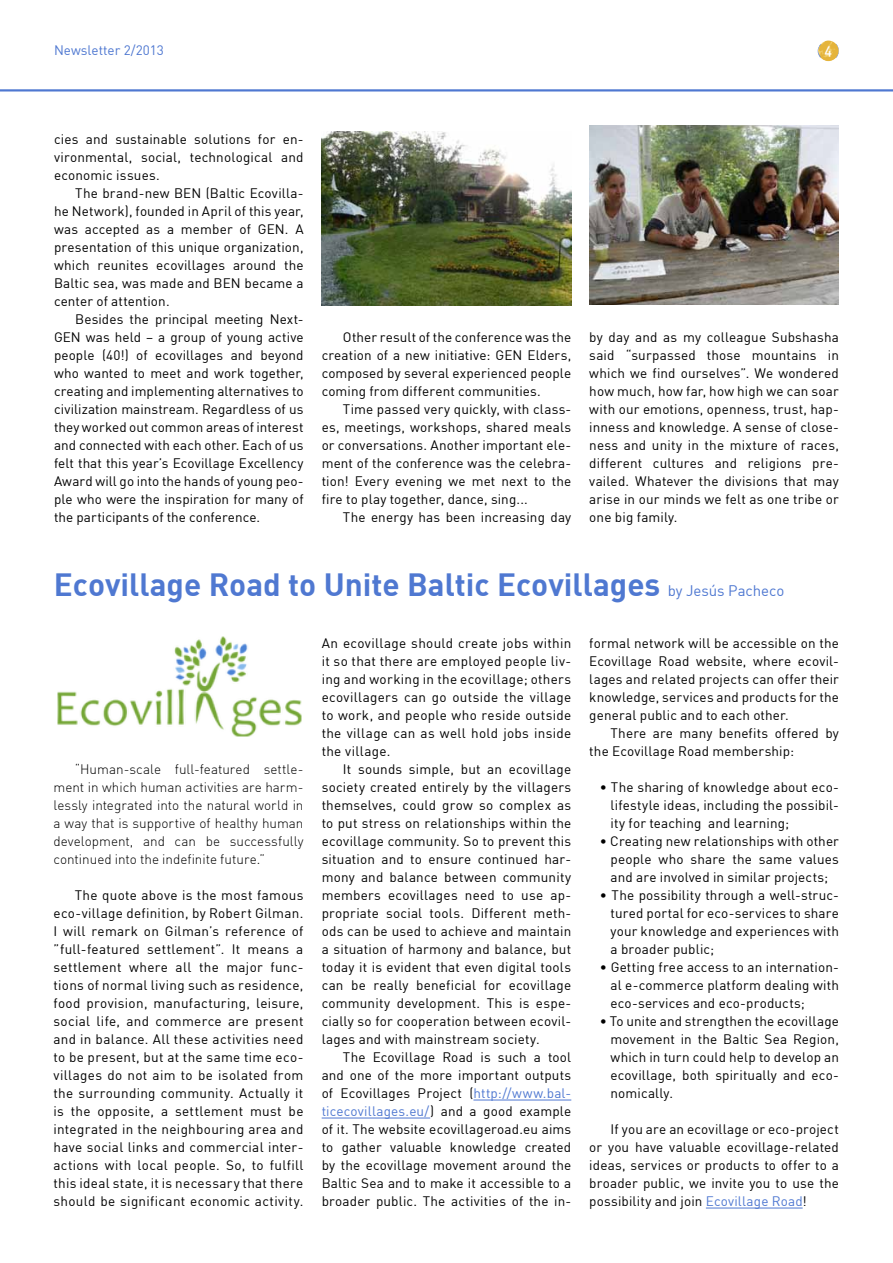
<style>
.page{position:relative;width:893px;height:1263px;background:#fff}
.page>*{position:absolute;margin:0;border:0;box-sizing:border-box;transform-origin:0 0}
.t1{font:31.5px "DIN Bold";color:#4f78d1}
.t2{font:13.5px/18px "DIN";letter-spacing:.01em;color:#000;text-align:justify}
.t3{font:13.5px/18px "DIN Light Alternate";color:#000;text-align:justify}
.t4{font:13.5px "DIN";color:#4f78d1}
.t5{font:13.5px "DIN Medium Alternate";color:#fff}
.s1{font-family:"DIN";font-size:15px}
.s2{color:#4f78d1}
</style>
<div class="page">
<img style="left:818px;top:41px;width:21px;height:20px;border-radius:10px">
<hr style="left:0;top:90px;width:893px;height:2px;background:#4f78d1">
<hr style="left:0;top:89px;width:893px;height:2px;background:#4f78d1">
<hr style="left:473px;top:1100px;width:98px;height:1px;background:#4f78d1">
<hr style="left:322px;top:1118px;width:108px;height:1px;background:#4f78d1">
<hr style="left:706px;top:1208px;width:97px;height:1px;background:#4f78d1">
<img style="left:589px;top:125px;width:250px;height:179px">
<img style="left:321px;top:132px;width:250px;height:173px">
<img style="left:57px;top:636px;width:245px;height:101px">
<p class="t4" style="left:54px;top:42px;width:111px">Newsletter 2/2013</p>
<p class="t5" style="left:824px;top:41px;width:9px">4</p>
<p class="t2" style="left:54px;top:130px;width:251px">cies and sustainable solutions for en&shy;vironmental, social, technological and economic issues.</p>
<p class="t2" style="left:54px;top:184px;width:251px;text-indent:21px">The brand-new BEN (Baltic Ecovilla&shy;he Network), founded in April of this year, was accepted as a member of GEN. A presentation of this unique organization, which reunites ecovillages around the Baltic sea, was made and BEN became a center of attention.</p>
<p class="t2" style="left:54px;top:310px;width:251px;text-indent:21px">Besides the principal meeting Next-GEN was held – a group of young active people (40!) of ecovillages and beyond who wanted to meet and work together, creating and implementing alternatives to civilization mainstream. Regardless of us they worked out common areas of interest and connected with each other. Each of us felt that this year’s Ecovillage Excellency Award will go into the hands of young peo&shy;ple who were the inspiration for many of the participants of the conference.</p>
<p class="t2" style="left:322px;top:328px;width:251px;text-indent:21px">Other result of the conference was the creation of a new initiative: GEN Elders, composed by several experienced people coming from different communities.</p>
<p class="t2" style="left:322px;top:400px;width:251px;text-indent:21px">Time passed very quickly, with class&shy;es, meetings, workshops, shared meals or conversations. Another important ele&shy;ment of the conference was the celebra&shy;tion! Every evening we met next to the fire to play together, dance, sing...</p>
<p class="t2" style="left:343px;top:508px;width:230px">The energy has been increasing day</p>
<p class="t2" style="left:589px;top:328px;width:251px">by day and as my colleague Subshasha said “surpassed those mountains in which we find ourselves”. We wondered how much, how far, how high we can soar with our emotions, openness, trust, hap&shy;inness and knowledge. A sense of close&shy;ness and unity in the mixture of races, different cultures and religions pre&shy;vailed. Whatever the divisions that may arise in our minds we felt as one tribe or one big family.</p>
<h1 class="t1" style="left:54px;top:564px;width:732px">Ecovillage Road to Unite Baltic Ecovillages <span class="s1">by Jesús Pacheco</span></h1>
<p class="t3" style="left:53px;top:760px;width:252px;text-indent:21px">“Human-scale full-featured settle&shy;ment in which human activities are harm&shy;lessly integrated into the natural world in a way that is supportive of healthy human development, and can be successfully continued into the indefinite future.”</p>
<p class="t2" style="left:53px;top:886px;width:252px;text-indent:21px">The quote above is the most famous eco-village definition, by Robert Gilman.<br>I will remark on Gilman’s reference of ”full-featured settlement”. It means a settlement where all the major func&shy;tions of normal living such as residence, food provision, manufacturing, leisure, social life, and commerce are present and in balance. All these activities need to be present, but at the same time eco&shy;villages do not aim to be isolated from the surrounding community. Actually it is the opposite, a settlement must be integrated in the neighbouring area and have social links and commercial inter&shy;actions with local people. So, to fulfill this ideal state, it is necessary that there should be significant economic activity.</p>
<p class="t2" style="left:322px;top:634px;width:251px">An ecovillage should create jobs within it so that there are employed people liv&shy;ing and working in the ecovillage; others ecovillagers can go outside the village to work, and people who reside outside the village can as well hold jobs inside the village.</p>
<p class="t2" style="left:322px;top:760px;width:251px;text-indent:21px">It sounds simple, but an ecovillage society created entirely by the villagers themselves, could grow so complex as to put stress on relationships within the ecovillage community. So to prevent this situation and to ensure continued har&shy;mony and balance between community members ecovillages need to use ap&shy;propriate social tools. Different meth&shy;ods can be used to achieve and maintain a situation of harmony and balance, but today it is evident that even digital tools can be really beneficial for ecovillage community development. This is espe&shy;cially so for cooperation between ecovil&shy;lages and with mainstream society.</p>
<p class="t2" style="left:322px;top:1048px;width:251px;text-indent:21px">The Ecovillage Road is such a tool and one of the more important outputs of Ecovillages Project (<span class="s2">http://www.bal&shy;ticecovillages.eu/</span>) and a good example of it. The website ecovillageroad.eu aims to gather valuable knowledge created by the ecovillage movement around the Baltic Sea and to make it accessible to a broader public. The activities of the in-</p>
<p class="t2" style="left:589px;top:634px;width:251px">formal network will be accessible on the Ecovillage Road website, where ecovil&shy;lages and related projects can offer their knowledge, services and products for the general public and to each other.</p>
<p class="t2" style="left:589px;top:724px;width:251px;text-indent:21px">There are many benefits offered by the Ecovillage Road membership:</p>
<p class="t2" style="left:611px;top:778px;width:230px;text-indent:-11px">• The sharing of knowledge about eco&shy;lifestyle ideas, including the possibil&shy;ity for teaching and learning;</p>
<p class="t2" style="left:611px;top:832px;width:230px;text-indent:-11px">• Creating new relationships with other people who share the same values and are involved in similar projects;</p>
<p class="t2" style="left:611px;top:886px;width:230px;text-indent:-11px">• The possibility through a well-struc&shy;tured portal for eco-services to share your knowledge and experiences with a broader public;</p>
<p class="t2" style="left:611px;top:958px;width:230px;text-indent:-11px">• Getting free access to an internation&shy;al e-commerce platform dealing with eco-services and eco-products;</p>
<p class="t2" style="left:611px;top:1012px;width:230px;text-indent:-11px">• To unite and strengthen the ecovillage movement in the Baltic Sea Region, which in turn could help to develop an ecovillage, both spiritually and eco&shy;nomically.</p>
<p class="t2" style="left:589px;top:1120px;width:251px;text-indent:21px">If you are an ecovillage or eco-project or you have valuable ecovillage-related ideas, services or products to offer to a broader public, we invite you to use the possibility and join <span class="s2">Ecovillage Road</span>!</p>
</div>
